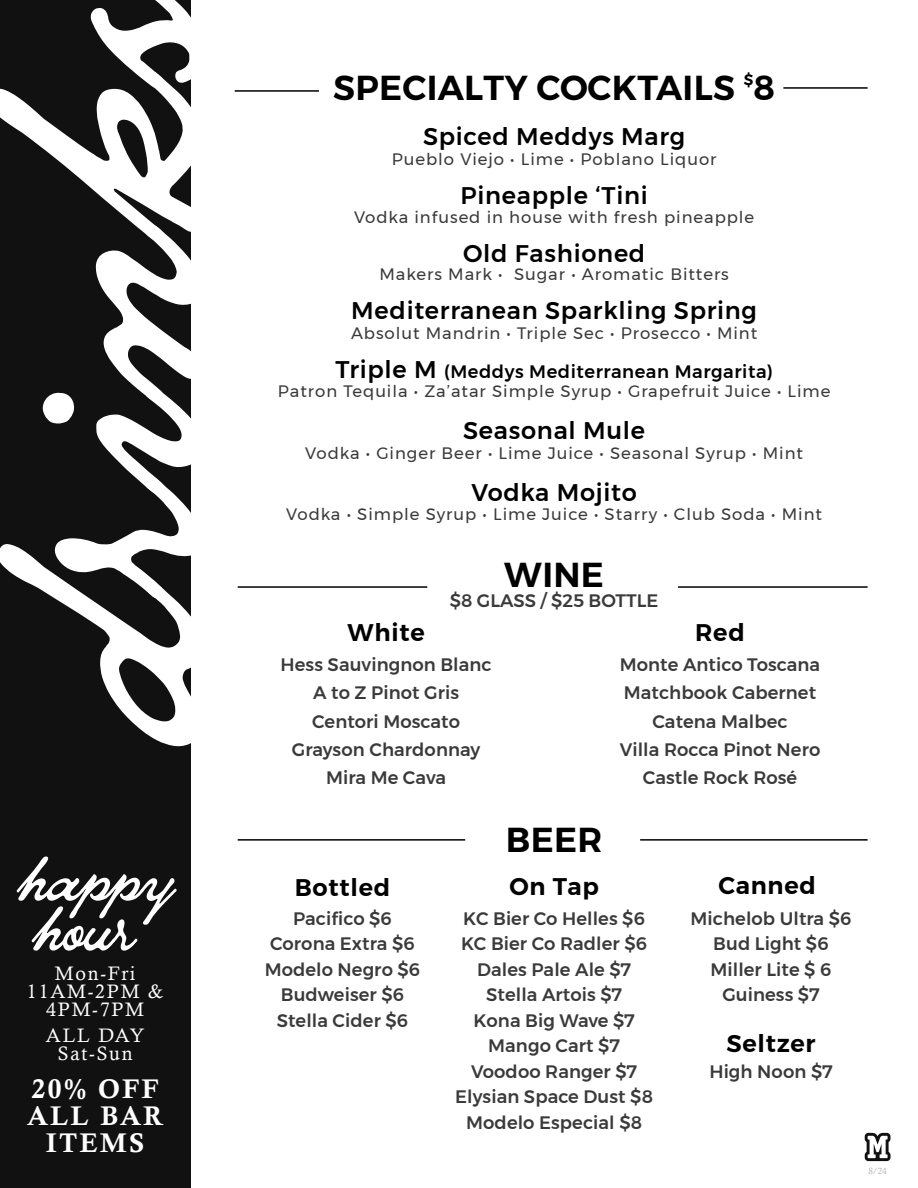
<style>
.page{position:relative;width:918px;height:1188px;background:#fff}
.page>*{position:absolute;margin:0;border:0;box-sizing:border-box;transform-origin:0 0}
.t1{font:600 34.5px "Montserrat";letter-spacing:.01em;color:#000}
.t2{font:27px/27px "Calis MT Bol";letter-spacing:.09em;color:#fff;text-align:center}
.t3{font:500 24px "Montserrat";letter-spacing:.03em;color:#000}
.t4{font:600 24px "Montserrat";letter-spacing:.03em;color:#000}
.t5{font:19.5px/18px "Calisto";letter-spacing:.09em;color:#fff;text-align:center}
.t6{font:500 18px/25.5px "Montserrat";letter-spacing:.005em;color:#3a3a3a;text-align:center}
.t7{font:500 18px "Montserrat";letter-spacing:.03em;color:#000}
.t8{font:16.5px "Montserrat";letter-spacing:.055em;color:#3a3a3a}
.t9{font:600 15px "Montserrat";color:#000}
.t10{font:9px "Calisto";color:#b7b7b7}
.s1{font-size:24px}
</style>
<div class="page">
<div style="left:0;top:0;width:190px;height:1188px;background:#121111"></div>
<svg style="left:17px;top:856px;width:160px;height:95px"></svg>
<svg style="left:0;top:0;width:191px;height:747px"></svg>
<svg style="left:865px;top:1133px;width:25px;height:28px"></svg>
<hr style="left:783px;top:87px;width:85px;height:2px;background:#000">
<hr style="left:235px;top:90px;width:84px;height:2px;background:#000">
<hr style="left:678px;top:586px;width:190px;height:2px;background:#000">
<hr style="left:238px;top:586px;width:189px;height:2px;background:#000">
<hr style="left:640px;top:839px;width:228px;height:2px;background:#000">
<hr style="left:238px;top:839px;width:227px;height:2px;background:#000">
<p class="t5" style="left:27px;top:964px;width:138px">Mon-Fri<br>11AM-2PM &amp;<br>4PM-7PM</p>
<p class="t5" style="left:46px;top:1026px;width:100px">ALL DAY<br>Sat-Sun</p>
<h2 class="t2" style="left:27px;top:1075px;width:138px">20% OFF<br>ALL BAR<br>ITEMS</h2>
<h1 class="t1" style="left:333px;top:61px;width:404px">SPECIALTY COCKTAILS</h1>
<p class="t9" style="left:744px;top:68px;width:11px">$</p>
<h1 class="t1" style="left:753px;top:61px;width:23px">8</h1>
<h3 class="t3" style="left:423px;top:118px;width:264px">Spiced Meddys Marg</h3>
<p class="t8" style="left:392px;top:146px;width:326px">Pueblo Viejo • Lime • Poblano Liquor</p>
<h3 class="t3" style="left:461px;top:176px;width:189px">Pineapple ‘Tini</h3>
<p class="t8" style="left:354px;top:205px;width:402px">Vodka infused in house with fresh pineapple</p>
<h3 class="t3" style="left:463px;top:235px;width:184px">Old Fashioned</h3>
<p class="t8" style="left:380px;top:262px;width:351px">Makers Mark • Sugar • Aromatic Bitters</p>
<h3 class="t3" style="left:351px;top:292px;width:407px">Mediterranean Sparkling Spring</h3>
<p class="t8" style="left:351px;top:320px;width:408px">Absolut Mandrin • Triple Sec • Prosecco • Mint</p>
<p class="t7" style="left:335px;top:357px;width:439px"><span class="s1">Triple M</span> (Meddys Mediterranean Margarita)</p>
<p class="t8" style="left:278px;top:379px;width:554px">Patron Tequila • Za’atar Simple Syrup • Grapefruit Juice • Lime</p>
<h3 class="t3" style="left:463px;top:412px;width:184px">Seasonal Mule</h3>
<p class="t8" style="left:305px;top:440px;width:499px">Vodka • Ginger Beer • Lime Juice • Seasonal Syrup • Mint</p>
<h3 class="t3" style="left:471px;top:473px;width:167px">Vodka Mojito</h3>
<p class="t8" style="left:286px;top:502px;width:537px">Vodka • Simple Syrup • Lime Juice • Starry • Club Soda • Mint</p>
<h3 class="t4" style="left:348px;top:613px;width:79px">White</h3>
<h1 class="t1" style="left:504px;top:548px;width:101px">WINE</h1>
<p class="t6" style="left:450px;top:588px;width:210px">$8 GLASS / $25 BOTTLE</p>
<h3 class="t4" style="left:695px;top:613px;width:51px">Red</h3>
<p class="t6" style="left:281px;top:650px;width:213px;line-height:28.5px">Hess Sauvingnon Blanc<br>A to Z Pinot Gris<br>Centori Moscato<br>Grayson Chardonnay<br>Mira Me Cava</p>
<h1 class="t1" style="left:506px;top:812px;width:98px">BEER</h1>
<p class="t6" style="left:620px;top:650px;width:202px;line-height:28.5px">Monte Antico Toscana<br>Matchbook Cabernet<br>Catena Malbec<br>Villa Rocca Pinot Nero<br>Castle Rock Rosé</p>
<h3 class="t4" style="left:295px;top:868px;width:97px">Bottled</h3>
<h3 class="t4" style="left:718px;top:867px;width:99px">Canned</h3>
<p class="t6" style="left:455px;top:906px;width:199px">KC Bier Co Helles $6<br>KC Bier Co Radler $6<br>Dales Pale Ale $7<br>Stella Artois $7<br>Kona Big Wave $7<br>Mango Cart $7<br>Voodoo Ranger $7<br>Elysian Space Dust $8<br>Modelo Especial $8</p>
<h3 class="t4" style="left:509px;top:867px;width:91px">On Tap</h3>
<p class="t6" style="left:265px;top:906px;width:157px">Pacifico $6<br>Corona Extra $6<br>Modelo Negro $6<br>Budweiser $6<br>Stella Cider $6</p>
<p class="t6" style="left:691px;top:906px;width:163px">Michelob Ultra $6<br>Bud Light $6<br>Miller Lite $ 6<br>Guiness $7</p>
<h3 class="t4" style="left:726px;top:1025px;width:91px">Seltzer</h3>
<p class="t6" style="left:709px;top:1059px;width:125px">High Noon $7</p>
<p class="t10" style="left:868px;top:1166px;width:20px">8/24</p>
</div>
